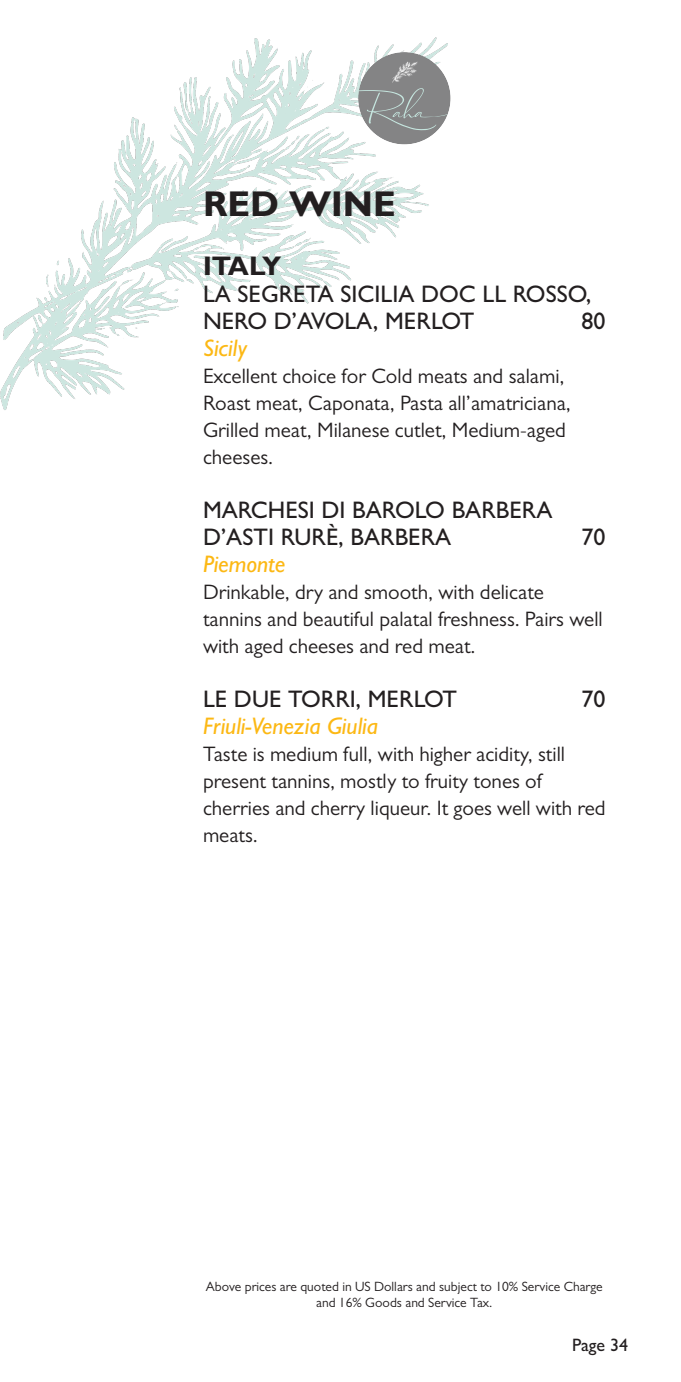
<style>
.page{position:relative;width:681px;height:1382px;background:#fff}
.page>*{position:absolute;margin:0;border:0;box-sizing:border-box;transform-origin:0 0}
.t1{font:700 36px "Gill Sans";color:#231f20}
.t2{font:700 27px "Gill Sans";letter-spacing:-.06em;color:#231f20}
.t3{font:500 24px "Gill Sans";color:#231f20}
.t4{font:italic 500 24px "Gill Sans";color:#fcb814}
.t5{font:21px/27px "Gill Sans";color:#231f20}
.t6{font:500 18px "Gill Sans";color:#231f20}
.t7{font:13.5px/16.2px "Gill Sans";color:#231f20;text-align:center}
</style>
<div class="page">
<img style="left:0;top:37px;width:447px;height:373px">
<div style="left:358px;top:52px;width:92px;height:92px;background:#848485;border-radius:50%"></div>
<svg style="left:358px;top:62px;width:92px;height:68px"></svg>
<p class="t1" style="left:203px;top:181px;width:194px">RED WINE</p>
<p class="t2" style="left:203px;top:249px;width:80px">ITALY</p>
<p class="t3" style="left:203px;top:280px;width:389px">LA SEGRETA SICILIA DOC LL ROSSO,</p>
<p class="t3" style="left:203px;top:307px;width:272px">NERO D’AVOLA, MERLOT</p>
<p class="t3" style="left:581px;top:307px;width:25px">80</p>
<p class="t4" style="left:203px;top:334px;width:45px">Sicily</p>
<p class="t5" style="left:203px;top:363px;width:369px">Excellent choice for Cold meats and salami, Roast meat, Caponata, Pasta all’amatriciana, Grilled meat, Milanese cutlet, Medium-aged cheeses.</p>
<p class="t3" style="left:203px;top:496px;width:351px">MARCHESI DI BAROLO BARBERA</p>
<p class="t3" style="left:203px;top:523px;width:249px">D’ASTI RURÈ, BARBERA</p>
<p class="t3" style="left:581px;top:523px;width:25px">70</p>
<p class="t4" style="left:203px;top:550px;width:84px">Piemonte</p>
<p class="t5" style="left:203px;top:579px;width:401px">Drinkable, dry and smooth, with delicate tannins and beautiful palatal freshness. Pairs well with aged cheeses and red meat.</p>
<p class="t3" style="left:203px;top:685px;width:255px">LE DUE TORRI, MERLOT</p>
<p class="t3" style="left:581px;top:685px;width:25px">70</p>
<p class="t4" style="left:203px;top:712px;width:176px">Friuli-Venezia Giulia</p>
<p class="t5" style="left:203px;top:741px;width:404px">Taste is medium full, with higher acidity, still present tannins, mostly to fruity tones of cherries and cherry liqueur. It goes well with red meats.</p>
<p class="t7" style="left:206px;top:1278px;width:398px">Above prices are quoted in US Dollars and subject to 10% Service Charge and 16% Goods and Service Tax.</p>
<p class="t6" style="left:571px;top:1334px;width:58px">Page 34</p>
</div>
